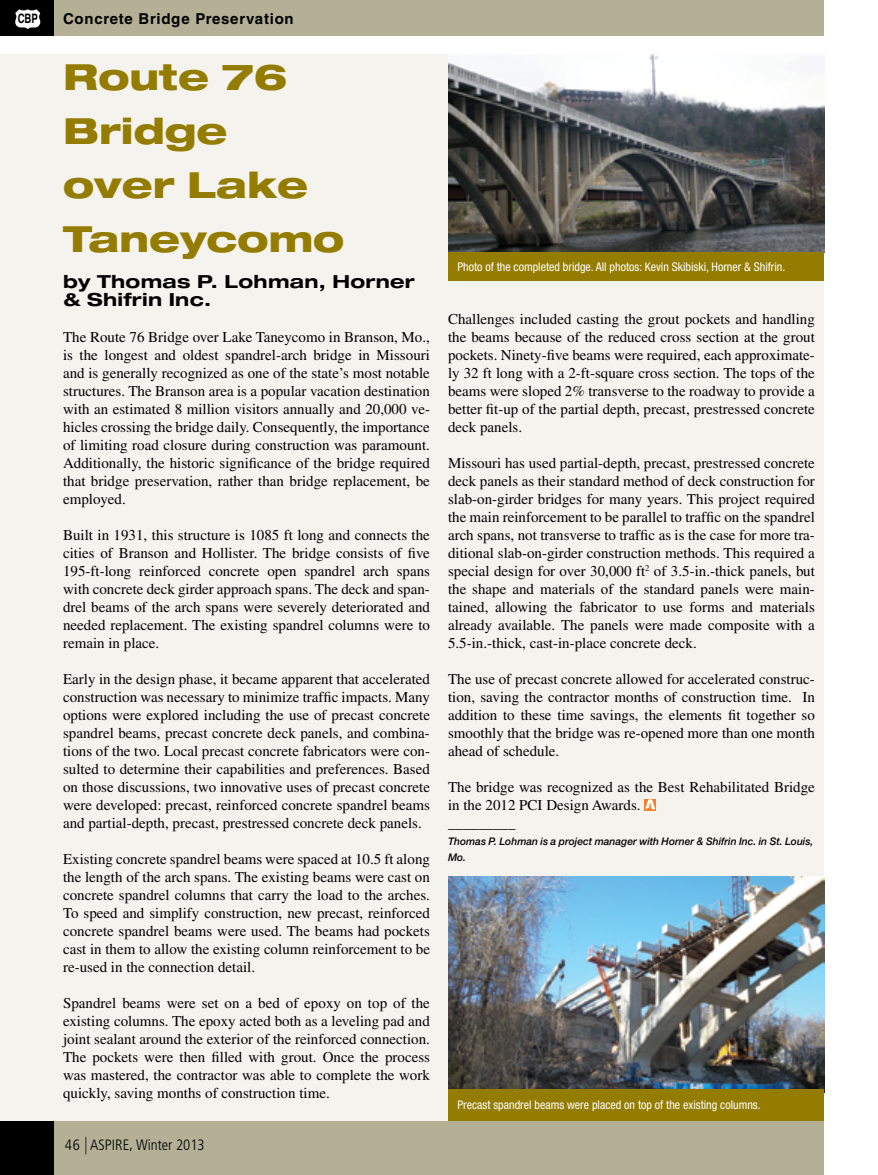
<style>
.page{position:relative;width:878px;height:1175px;background:#fff}
.page>*{position:absolute;margin:0;border:0;box-sizing:border-box;transform-origin:0 0}
.t1{font:800 expanded 36px/54px "Helvetica Neue LT Std";color:#947c00;scale:1.06 1}
.t2{font:700 expanded 18px/18px "Helvetica Neue LT Std";letter-spacing:.015em;color:#000;scale:1.06 1}
.t3{font:15px/18px "Times LT Std";color:#000;text-align:justify}
.t4{font:700 15px "Helvetica LT Std";letter-spacing:.05em;color:#000}
.t5{font:300 condensed 15px "Frutiger LT Std";color:#000}
.t6{font:700 13.05px "Helvetica";color:#000;scale:.74 1}
.t7{font:condensed 12px "Helvetica Neue LT Std";color:#fff}
.t8{font:italic 500 10.5px/16.5px "Helvetica Neue LT Std";color:#000}
.s1{font-size:17.55px}
</style>
<div class="page">
<div style="left:0;top:0;width:824px;height:36px;background:#b3b096"></div>
<div style="left:0;top:1120px;width:824px;height:54px;background:#b3b096"></div>
<div style="left:0;top:1120px;width:54px;height:54px;background:#000"></div>
<div style="left:0;top:0;width:54px;height:36px;background:#000"></div>
<svg style="left:15px;top:9px;width:25px;height:20px"></svg>
<div style="left:0;top:54px;width:824px;height:1066px;background:#f5f3ed"></div>
<svg style="left:644px;top:799px;width:12px;height:11px"></svg>
<svg style="left:645px;top:799px;width:10px;height:10px"></svg>
<img style="left:448px;top:54px;width:376px;height:198px">
<div style="left:448px;top:252px;width:376px;height:28px;background:#947c00"></div>
<img style="left:448px;top:876px;width:376px;height:213px">
<div style="left:448px;top:1089px;width:376px;height:31px;background:#947c00"></div>
<p class="t6" style="left:18px;top:8px;width:29px">CBP</p>
<p class="t4" style="left:63px;top:9px;width:232px">Concrete Bridge Preservation</p>
<h1 class="t1" style="left:63px;top:49px;width:267px">Route 76<br>Bridge over Lake<br>Taneycomo</h1>
<p class="t2" style="left:63px;top:272px;width:333px">by Thomas P. Lohman, Horner &amp; Shifrin Inc.</p>
<p class="t3" style="left:63px;top:328px;width:368px">The Route 76 Bridge over Lake Taneycomo in Branson, Mo., is the longest and oldest spandrel-arch bridge in Missouri and is generally recognized as one of the state’s most notable structures. The Branson area is a popular vacation destination with an estimated 8 million visitors annually and 20,000 ve&shy;hicles crossing the bridge daily. Consequently, the importance of limiting road closure during construction was paramount.<br>Additionally, the historic significance of the bridge required that bridge preservation, rather than bridge replacement, be employed.</p>
<p class="t3" style="left:63px;top:526px;width:368px">Built in 1931, this structure is 1085 ft long and connects the cities of Branson and Hollister. The bridge consists of five 195-ft-long reinforced concrete open spandrel arch spans with concrete deck girder approach spans. The deck and span&shy;drel beams of the arch spans were severely deteriorated and needed replacement. The existing spandrel columns were to remain in place.</p>
<p class="t3" style="left:63px;top:670px;width:368px">Early in the design phase, it became apparent that accelerated construction was necessary to minimize traffic impacts. Many options were explored including the use of precast concrete spandrel beams, precast concrete deck panels, and combina&shy;tions of the two. Local precast concrete fabricators were con&shy;sulted to determine their capabilities and preferences. Based on those discussions, two innovative uses of precast concrete were developed: precast, reinforced concrete spandrel beams and partial-depth, precast, prestressed concrete deck panels.</p>
<p class="t3" style="left:63px;top:850px;width:368px">Existing concrete spandrel beams were spaced at 10.5 ft along the length of the arch spans. The existing beams were cast on concrete spandrel columns that carry the load to the arches.<br>To speed and simplify construction, new precast, reinforced concrete spandrel beams were used. The beams had pockets cast in them to allow the existing column reinforcement to be re-used in the connection detail.</p>
<p class="t3" style="left:63px;top:994px;width:368px">Spandrel beams were set on a bed of epoxy on top of the existing columns. The epoxy acted both as a leveling pad and joint sealant around the exterior of the reinforced connection.<br>The pockets were then filled with grout. Once the process was mastered, the contractor was able to complete the work quickly, saving months of construction time.</p>
<p class="t5" style="left:65px;top:1136px;width:141px">46 <span class="s1">|</span> ASPIRE, Winter 2013</p>
<p class="t7" style="left:457px;top:259px;width:329px">Photo of the completed bridge. All photos: Kevin Skibiski, Horner &amp; Shifrin.</p>
<p class="t3" style="left:448px;top:310px;width:368px">Challenges included casting the grout pockets and handling the beams because of the reduced cross section at the grout pockets. Ninety-five beams were required, each approximate&shy;ly 32 ft long with a 2-ft-square cross section. The tops of the beams were sloped 2% transverse to the roadway to provide a better fit-up of the partial depth, precast, prestressed concrete deck panels.</p>
<p class="t3" style="left:448px;top:454px;width:368px">Missouri has used partial-depth, precast, prestressed concrete deck panels as their standard method of deck construction for slab-on-girder bridges for many years. This project required the main reinforcement to be parallel to traffic on the spandrel arch spans, not transverse to traffic as is the case for more tra&shy;ditional slab-on-girder construction methods. This required a special design for over 30,000 ft<sup>2</sup> of 3.5-in.-thick panels, but the shape and materials of the standard panels were main&shy;tained, allowing the fabricator to use forms and materials already available. The panels were made composite with a 5.5-in.-thick, cast-in-place concrete deck.</p>
<p class="t3" style="left:448px;top:670px;width:368px">The use of precast concrete allowed for accelerated construc&shy;tion, saving the contractor months of construction time. In addition to these time savings, the elements fit together so smoothly that the bridge was re-opened more than one month ahead of schedule.</p>
<p class="t3" style="left:448px;top:778px;width:368px;text-align:left">The bridge was recognized as the Best Rehabilitated Bridge in the 2012 PCI Design Awards.<br>_________</p>
<p class="t8" style="left:448px;top:832px;width:367px">Thomas P. Lohman is a project manager with Horner &amp; Shifrin Inc. in St. Louis,<br>Mo.</p>
<p class="t7" style="left:457px;top:1098px;width:305px">Precast spandrel beams were placed on top of the existing columns.</p>
</div>
